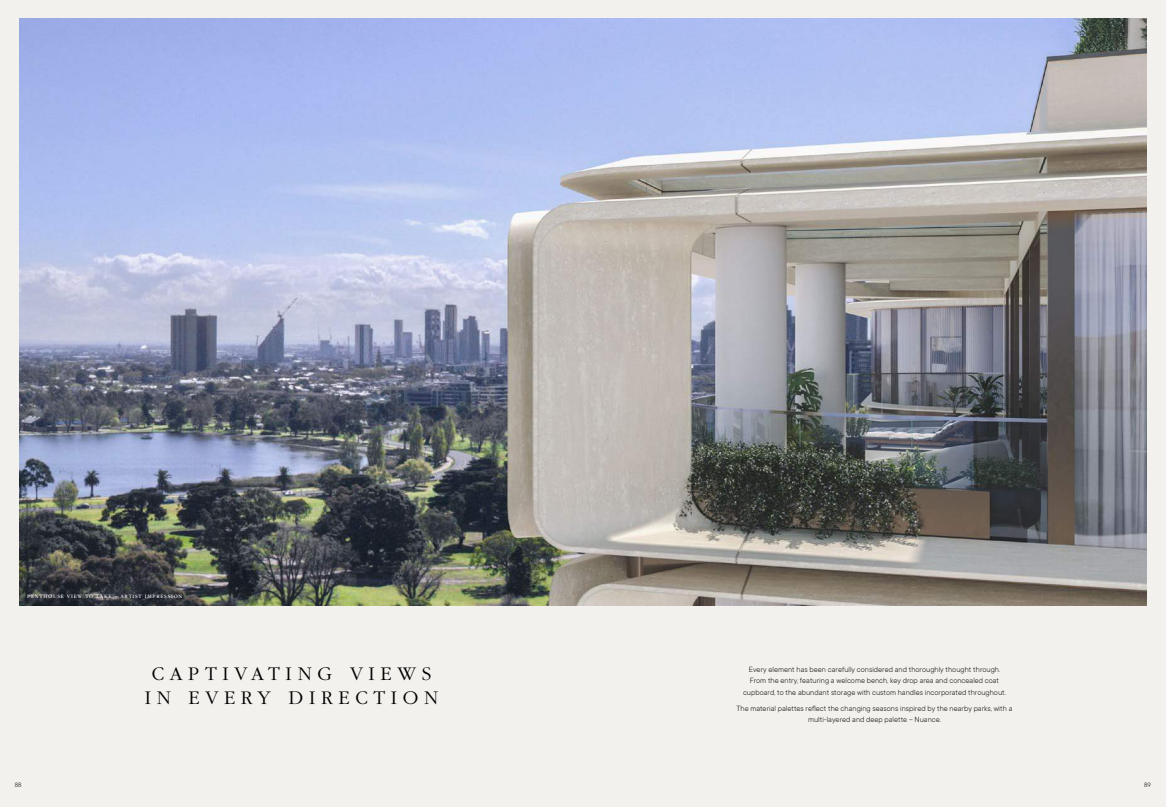
<style>
.page{position:relative;width:1166px;height:807px;background:#fff}
.page>*{position:absolute;margin:0;border:0;box-sizing:border-box;transform-origin:0 0}
.t1{font:300 20.12px/24.2px "ITC Garamond Std";letter-spacing:.28em;color:#000;text-align:center}
.t2{font:300 8.31px/11.4px "TT Commons";color:#000;text-align:center}
.t3{font:300 7px "TT Commons";color:#000}
.t4{font:5.25px "ITC Garamond Std";letter-spacing:.14em;color:#fff}
</style>
<div class="page">
<div style="left:0;top:0;width:1166px;height:806px;background:#f3f1ed"></div>
<img style="left:20px;top:19px;width:1126px;height:586px">
<p class="t4" style="left:27px;top:593px;width:157px">PENTHOUSE VIEW TO LAKE – ARTIST IMPRESSION</p>
<h1 class="t1" style="left:145px;top:661px;width:295px">CAPTIVATING VIEWS<br>IN EVERY DIRECTION</h1>
<p class="t2" style="left:743px;top:663px;width:264px">Every element has been carefully considered and thoroughly thought through.<br>From the entry, featuring a welcome bench, key drop area and concealed coat cupboard, to the abundant storage with custom handles incorporated throughout.</p>
<p class="t2" style="left:736px;top:702px;width:277px">The material palettes reflect the changing seasons inspired by the nearby parks, with a multi-layered and deep palette – Nuance.</p>
<p class="t3" style="left:15px;top:780px;width:8px">88</p>
<p class="t3" style="left:1144px;top:780px;width:8px">89</p>
</div>
